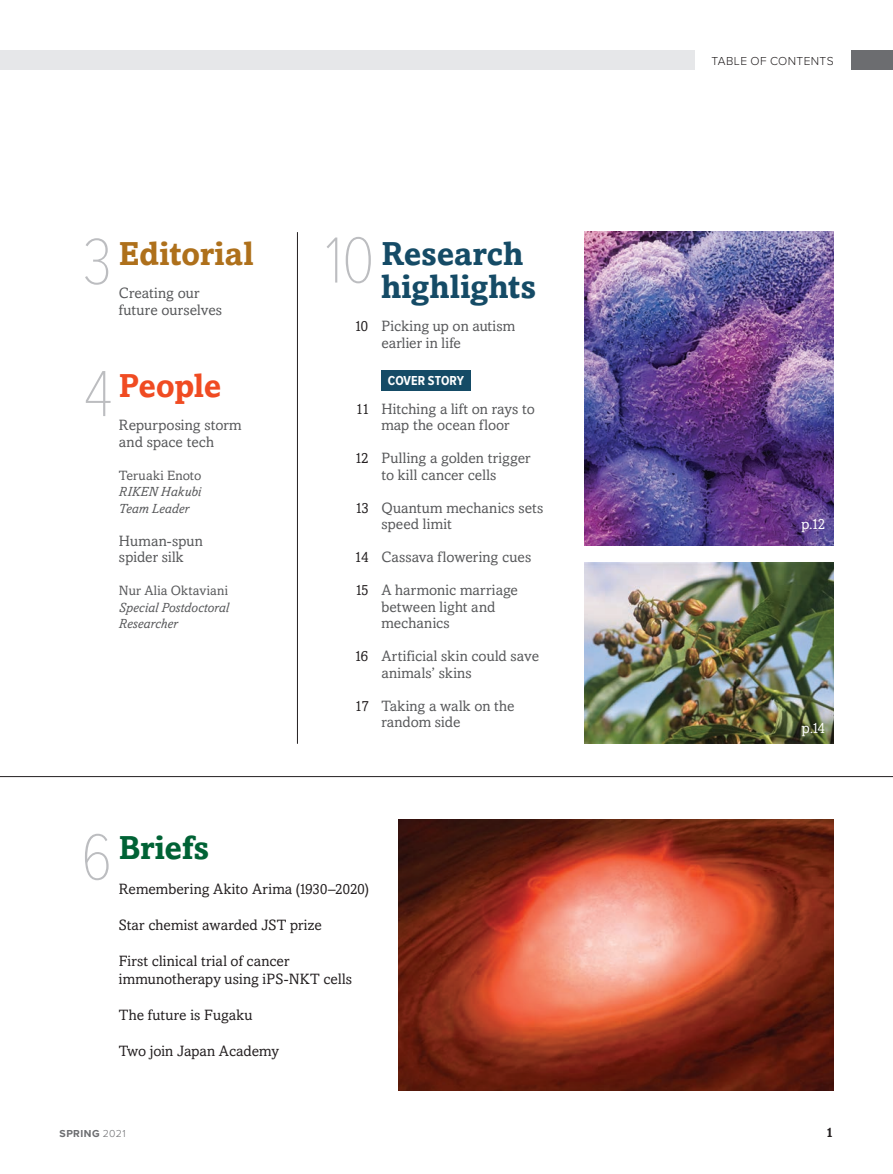
<style>
.page{position:relative;width:893px;height:1174px;background:#fff}
.page>*{position:absolute;margin:0;border:0;box-sizing:border-box;transform-origin:0 0}
.t1{font:100 67.5px "Proxima Nova Cond";color:#bcbdc0}
.t2{font:700 33px/33px "Amasis MT Pro";color:#154b66}
.t3{font:700 33px "Amasis MT Pro";letter-spacing:-.005em;color:#ae701b}
.t4{font:700 33px "Amasis MT Pro";letter-spacing:-.015em;color:#f04b22}
.t5{font:700 33px "Amasis MT Pro";letter-spacing:-.005em;color:#006235}
.t6{font:15px/16.5px "Amasis MT Pro";color:#57585a}
.t7{font:15px/18px "Amasis MT Pro";color:#231f20}
.t8{font:15px "Amasis MT Pro";color:#fff}
.t9{font:italic 13.5px/16.5px "Amasis MT Pro";letter-spacing:.005em;color:#57585a;text-align:justify}
.t10{font:700 13.5px "Proxima Nova Cond";color:#fff}
.t11{font:700 13.5px "Amasis MT Pro";color:#231f20}
.t12{font:300 12px "Proxima Nova";letter-spacing:.03em;color:#231f20}
.t13{font:700 10.5px "Proxima Nova";letter-spacing:.045em;color:#6c6d70}
.s1{font-style:normal}
.s2{font-weight:300}
</style>
<div class="page">
<div style="left:850px;top:51px;width:43px;height:19px;background:#6c6d70"></div>
<div style="left:0;top:51px;width:695px;height:19px;background:#e6e7e9"></div>
<div style="left:382px;top:370px;width:89px;height:21px;background:#154b66"></div>
<img style="left:584px;top:231px;width:249px;height:315px">
<img style="left:584px;top:562px;width:249px;height:182px">
<hr style="left:297px;top:232px;width:1px;height:512px;background:#231f20">
<img style="left:398px;top:819px;width:435px;height:271px">
<hr style="left:0;top:776px;width:893px;height:1px;background:#231f20">
<div style="left:791px;top:712px;width:44px;height:35px;background:#231f20;opacity:.75"></div>
<p class="t12" style="left:712px;top:52px;width:124px">TABLE OF CONTENTS</p>
<p class="t1" style="left:83px;top:212px;width:31px">3</p>
<p class="t3" style="left:119px;top:234px;width:136px">Editorial</p>
<p class="t6" style="left:119px;top:285px;width:105px">Creating our future ourselves</p>
<p class="t1" style="left:325px;top:210px;width:51px">10</p>
<p class="t7" style="left:356px;top:317px;width:14px">10</p>
<p class="t2" style="left:381px;top:237px;width:156px">Research highlights</p>
<p class="t6" style="left:381px;top:318px;width:135px">Picking up on autism earlier in life</p>
<p class="t1" style="left:84px;top:344px;width:30px">4</p>
<p class="t4" style="left:119px;top:366px;width:104px">People</p>
<p class="t6" style="left:119px;top:417px;width:124px">Repurposing storm and space tech</p>
<p class="t9" style="left:119px;top:467px;width:84px"><span class="s1">Teruaki Enoto </span>RIKEN Hakubi Team Leader</p>
<p class="t6" style="left:119px;top:532px;width:85px">Human-spun spider silk</p>
<p class="t9" style="left:119px;top:582px;width:112px"><span class="s1">Nur Alia Oktaviani </span>Special Postdoctoral Researcher</p>
<p class="t7" style="left:357px;top:400px;width:13px">11</p>
<p class="t7" style="left:356px;top:449px;width:14px">12</p>
<p class="t7" style="left:356px;top:499px;width:13px">13</p>
<p class="t7" style="left:356px;top:548px;width:14px">14</p>
<p class="t7" style="left:356px;top:581px;width:14px">15</p>
<p class="t7" style="left:356px;top:647px;width:14px">16</p>
<p class="t7" style="left:356px;top:697px;width:14px">17</p>
<p class="t10" style="left:388px;top:371px;width:78px">COVER STORY</p>
<p class="t6" style="left:381px;top:400px;width:155px">Hitching a lift on rays to map the ocean floor</p>
<p class="t6" style="left:381px;top:450px;width:151px">Pulling a golden trigger to kill cancer cells</p>
<p class="t6" style="left:381px;top:499px;width:163px">Quantum mechanics sets speed limit</p>
<p class="t6" style="left:381px;top:549px;width:151px">Cassava flowering cues</p>
<p class="t6" style="left:381px;top:582px;width:138px">A harmonic marriage between light and mechanics</p>
<p class="t6" style="left:381px;top:648px;width:159px">Artificial skin could save animals’ skins</p>
<p class="t6" style="left:381px;top:697px;width:135px">Taking a walk on the random side</p>
<p class="t8" style="left:801px;top:515px;width:25px">p.12</p>
<p class="t8" style="left:802px;top:719px;width:25px">p.14</p>
<p class="t1" style="left:81px;top:807px;width:33px">6</p>
<p class="t5" style="left:119px;top:828px;width:92px">Briefs</p>
<p class="t7" style="left:119px;top:880px;width:252px">Remembering Akito Arima (1930–2020)</p>
<p class="t7" style="left:119px;top:916px;width:205px">Star chemist awarded JST prize</p>
<p class="t7" style="left:119px;top:952px;width:235px">First clinical trial of cancer immunotherapy using iPS-NKT cells</p>
<p class="t7" style="left:119px;top:1006px;width:135px">The future is Fugaku</p>
<p class="t7" style="left:119px;top:1042px;width:162px">Two join Japan Academy</p>
<p class="t13" style="left:60px;top:1125px;width:68px">SPRING <span class="s2">2021</span></p>
<p class="t11" style="left:827px;top:1123px;width:6px">1</p>
</div>
